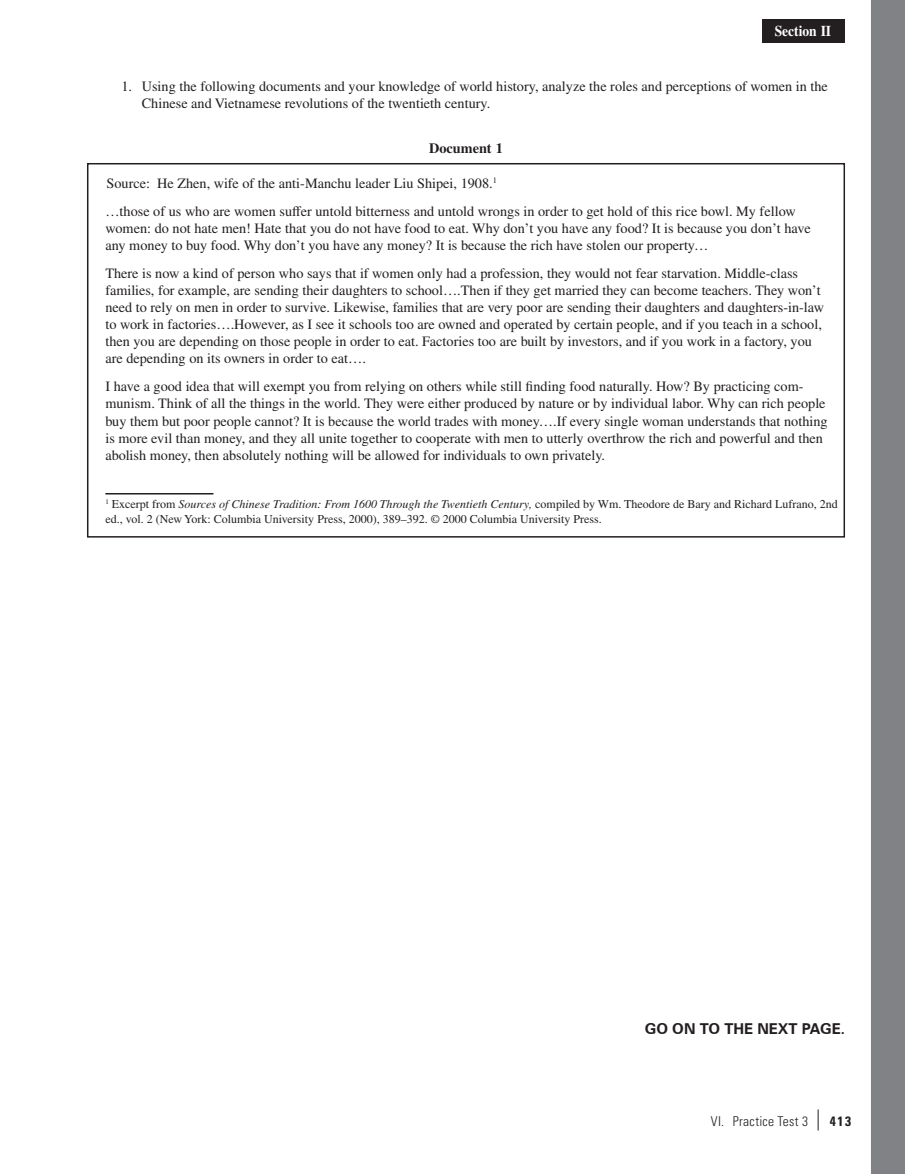
<style>
.page{position:relative;width:905px;height:1174px;background:#fff}
.page>*{position:absolute;margin:0;border:0;box-sizing:border-box;transform-origin:0 0}
.t1{font:700 15px "Zurich BT";color:#231f20}
.t2{font:700 15px "Times LT Pro";color:#fff;scale:.9 1}
.t3{font:14.25px/17.1px "Times LT Pro";color:#231f20}
.t4{font:700 14.25px "Times LT Pro";color:#231f20}
.t5{font:300 condensed 13.5px "Univers LT Pro";letter-spacing:.025em;color:#231f20}
.t6{font:12px/14.4px "Times LT Pro";color:#231f20}
.s1{font-style:italic}
.s2{font-weight:400;font-size:21px}
.s3{font-weight:700}
</style>
<div class="page">
<div style="left:761px;top:20px;width:82px;height:23px;background:#231f20"></div>
<hr style="left:105px;top:493px;width:108px;height:1px;background:#231f20">
<div style="left:87px;top:163px;width:757px;height:374px;border:2px solid #231f20"></div>
<div style="left:871px;top:0;width:34px;height:1174px;background:#808285"></div>
<p class="t2" style="left:774px;top:22px;width:64px">Section II</p>
<p class="t3" style="left:142px;top:77px;width:687px;text-indent:-20px">1. Using the following documents and your knowledge of world history, analyze the roles and perceptions of women in the<br>Chinese and Vietnamese revolutions of the twentieth century.</p>
<p class="t4" style="left:429px;top:140px;width:75px">Document 1</p>
<p class="t3" style="left:105px;top:169px;width:691px;line-height:27.9px">Source: He Zhen, wife of the anti-Manchu leader Liu Shipei, 1908.<sup>1<br></sup>…those of us who are women suffer untold bitterness and untold wrongs in order to get hold of this rice bowl. My fellow</p>
<p class="t3" style="left:105px;top:219px;width:706px">women: do not hate men! Hate that you do not have food to eat. Why don’t you have any food? It is because you don’t have any money to buy food. Why don’t you have any money? It is because the rich have stolen our property…</p>
<p class="t3" style="left:105px;top:264px;width:720px">There is now a kind of person who says that if women only had a profession, they would not fear starvation. Middle-class families, for example, are sending their daughters to school….Then if they get married they can become teachers. They won’t need to rely on men in order to survive. Likewise, families that are very poor are sending their daughters and daughters-in-law to work in factories….However, as I see it schools too are owned and operated by certain people, and if you teach in a school, then you are depending on those people in order to eat. Factories too are built by investors, and if you work in a factory, you are depending on its owners in order to eat….</p>
<p class="t3" style="left:105px;top:377px;width:723px">I have a good idea that will exempt you from relying on others while still finding food naturally. How? By practicing com&shy;munism. Think of all the things in the world. They were either produced by nature or by individual labor. Why can rich people buy them but poor people cannot? It is because the world trades with money….If every single woman understands that nothing is more evil than money, and they all unite together to cooperate with men to utterly overthrow the rich and powerful and then abolish money, then absolutely nothing will be allowed for individuals to own privately.</p>
<p class="t6" style="left:105px;top:496px;width:733px"><sup>1</sup> Excerpt from <span class="s1">Sources of Chinese Tradition: From 1600 Through the Twentieth Century,</span> compiled by Wm. Theodore de Bary and Richard Lufrano, 2nd ed., vol. 2 (New York: Columbia University Press, 2000), 389–392. © 2000 Columbia University Press.</p>
<p class="t1" style="left:644px;top:1018px;width:202px">GO ON TO THE NEXT PAGE.</p>
<p class="t5" style="left:710px;top:1111px;width:142px">VI. Practice Test 3 <span class="s2">|</span> <span class="s3">413</span></p>
</div>
